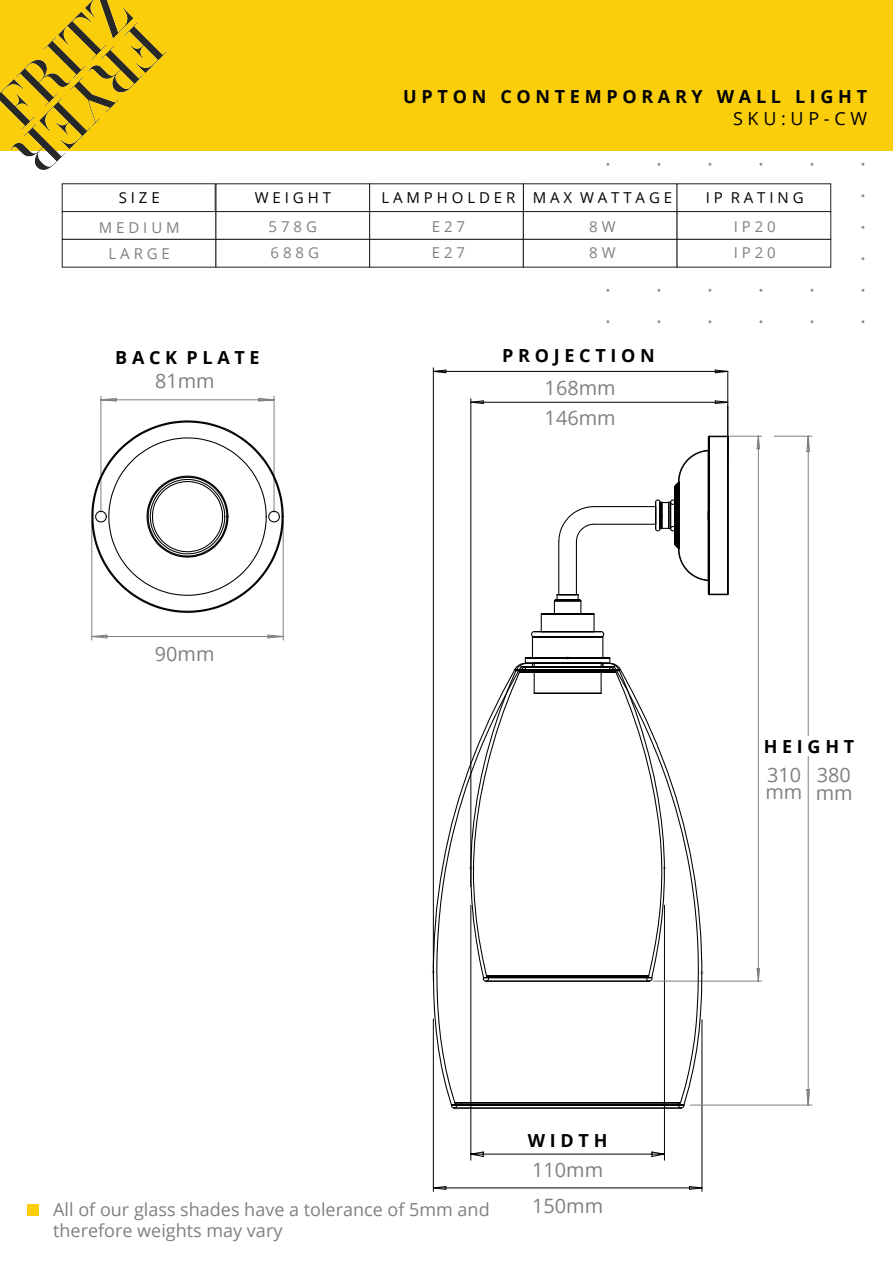
<style>
.page{position:relative;width:893px;height:1263px;background:#fff}
.page>*{position:absolute;margin:0;border:0;box-sizing:border-box;transform-origin:0 0}
.t1{font:19.8px "Open Sans";color:#808080}
.t2{font:18px/21.6px "Open Sans";color:#808080}
.t3{font:700 18px "Open Sans";color:#000}
.t4{font:18px "Open Sans";color:#000}
.t5{font:15px "Open Sans";color:#000}
.t6{font:15px "Open Sans";color:#808080}
</style>
<div class="page">
<div style="left:0;top:0;width:893px;height:150px;background:#face0b"></div>
<img style="left:0;top:0;width:182px;height:190px">
<svg style="left:91px;top:395px;width:193px;height:246px"></svg>
<div style="left:62px;top:183px;width:154px;height:30px;background:#fff"></div>
<div style="left:62px;top:211px;width:154px;height:29px;background:#fff;border:1px solid #231f20"></div>
<div style="left:216px;top:211px;width:154px;height:29px;background:#fff;border:1px solid #231f20"></div>
<div style="left:369px;top:211px;width:155px;height:29px;background:#fff;border:1px solid #231f20"></div>
<div style="left:523px;top:211px;width:154px;height:29px;background:#fff;border:1px solid #231f20"></div>
<div style="left:677px;top:211px;width:154px;height:29px;background:#fff;border:1px solid #231f20"></div>
<div style="left:62px;top:239px;width:154px;height:28px;background:#fff;border:1px solid #231f20"></div>
<div style="left:216px;top:239px;width:154px;height:28px;background:#fff;border:1px solid #231f20"></div>
<div style="left:369px;top:239px;width:155px;height:28px;background:#fff;border:1px solid #231f20"></div>
<div style="left:523px;top:239px;width:154px;height:28px;background:#fff;border:1px solid #231f20"></div>
<div style="left:677px;top:239px;width:154px;height:28px;background:#fff;border:1px solid #231f20"></div>
<svg style="left:470px;top:976px;width:195px;height:185px"></svg>
<svg style="left:689px;top:1186px;width:13px;height:4px"></svg>
<svg style="left:432px;top:1186px;width:15px;height:4px"></svg>
<hr style="left:433px;top:1187px;width:269px;height:1px;background:#000">
<hr style="left:702px;top:1020px;width:1px;height:171px;background:#000">
<hr style="left:433px;top:1019px;width:1px;height:172px;background:#000">
<svg style="left:714px;top:369px;width:15px;height:5px"></svg>
<svg style="left:432px;top:369px;width:15px;height:5px"></svg>
<hr style="left:433px;top:371px;width:295px;height:1px;background:#000">
<hr style="left:727px;top:371px;width:1px;height:78px;background:#000">
<hr style="left:433px;top:368px;width:1px;height:613px;background:#000">
<svg style="left:714px;top:400px;width:15px;height:4px"></svg>
<svg style="left:471px;top:400px;width:13px;height:4px"></svg>
<hr style="left:471px;top:402px;width:257px;height:1px;background:#000">
<hr style="left:470px;top:399px;width:1px;height:488px;background:#000">
<hr style="left:483px;top:977px;width:169px;height:1px;background:#000">
<hr style="left:516px;top:670px;width:103px;height:1px;background:#000">
<hr style="left:487px;top:975px;width:162px;height:1px;background:#000">
<hr style="left:519px;top:671px;width:97px;height:1px;background:#000">
<hr style="left:675px;top:486px;width:1px;height:58px;background:#000">
<hr style="left:676px;top:485px;width:1px;height:61px;background:#000">
<hr style="left:674px;top:486px;width:1px;height:58px;background:#000">
<hr style="left:678px;top:483px;width:1px;height:65px;background:#000">
<hr style="left:515px;top:669px;width:105px;height:1px;background:#000">
<hr style="left:451px;top:1104px;width:233px;height:1px;background:#000">
<hr style="left:455px;top:1102px;width:225px;height:1px;background:#000">
<hr style="left:534px;top:693px;width:67px;height:1px;background:#000">
<hr style="left:534px;top:663px;width:67px;height:1px;background:#000">
<hr style="left:525px;top:666px;width:85px;height:1px;background:#000">
<hr style="left:525px;top:672px;width:85px;height:1px;background:#000">
<hr style="left:534px;top:631px;width:67px;height:1px;background:#000">
<hr style="left:532px;top:636px;width:71px;height:1px;background:#000">
<hr style="left:532px;top:657px;width:71px;height:1px;background:#000">
<hr style="left:541px;top:613px;width:53px;height:1px;background:#000">
<hr style="left:486px;top:980px;width:163px;height:2px;background:#000">
<hr style="left:677px;top:485px;width:1px;height:61px;background:#000">
<svg style="left:674px;top:543px;width:16px;height:31px"></svg>
<svg style="left:674px;top:457px;width:16px;height:31px"></svg>
<hr style="left:454px;top:1107px;width:227px;height:1px;background:#000">
<svg style="left:432px;top:631px;width:103px;height:478px"></svg>
<svg style="left:541px;top:614px;width:1px;height:17px"></svg>
<svg style="left:593px;top:614px;width:110px;height:495px"></svg>
<hr style="left:594px;top:524px;width:62px;height:1px;background:#000">
<hr style="left:594px;top:506px;width:62px;height:1px;background:#000">
<hr style="left:576px;top:542px;width:1px;height:53px;background:#000">
<hr style="left:558px;top:542px;width:1px;height:53px;background:#000">
<svg style="left:553px;top:594px;width:29px;height:19px"></svg>
<svg style="left:558px;top:506px;width:37px;height:37px"></svg>
<svg style="left:654px;top:499px;width:20px;height:33px"></svg>
<svg style="left:690px;top:435px;width:123px;height:671px"></svg>
<div style="left:793px;top:736px;width:30px;height:20px;background:#fff"></div>
<div style="left:27px;top:1205px;width:11px;height:11px;background:#face0b"></div>
<p class="t3" style="left:403px;top:84px;width:465px">U P T O N C O N T E M P O R A R Y W A L L L I G H T</p>
<p class="t4" style="left:733px;top:106px;width:136px">S K U : U P - C W</p>
<p class="t5" style="left:119px;top:187px;width:43px">S I Z E</p>
<p class="t5" style="left:255px;top:187px;width:78px">W E I G H T</p>
<p class="t5" style="left:381px;top:187px;width:292px">L A M P H O L D E R M A X W A T T A G E</p>
<p class="t5" style="left:706px;top:187px;width:99px">I P R A T I N G</p>
<p class="t6" style="left:99px;top:217px;width:82px">M E D I U M</p>
<p class="t6" style="left:269px;top:217px;width:50px">5 7 8 G</p>
<p class="t6" style="left:432px;top:217px;width:35px">E 2 7</p>
<p class="t6" style="left:589px;top:217px;width:28px">8 W</p>
<p class="t6" style="left:734px;top:217px;width:44px">I P 2 0</p>
<p class="t6" style="left:109px;top:243px;width:63px">L A R G E</p>
<p class="t6" style="left:271px;top:243px;width:50px">6 8 8 G</p>
<p class="t6" style="left:432px;top:243px;width:35px">E 2 7</p>
<p class="t6" style="left:589px;top:243px;width:28px">8 W</p>
<p class="t6" style="left:734px;top:243px;width:44px">I P 2 0</p>
<p class="t3" style="left:115px;top:345px;width:146px">B A C K P L A T E</p>
<p class="t1" style="left:155px;top:367px;width:61px">81mm</p>
<p class="t1" style="left:155px;top:640px;width:61px">90mm</p>
<p class="t3" style="left:502px;top:342px;width:154px">P R O J E C T I O N</p>
<p class="t1" style="left:545px;top:374px;width:72px">168mm</p>
<p class="t1" style="left:545px;top:404px;width:72px">146mm</p>
<p class="t3" style="left:764px;top:734px;width:92px">H E I G H T</p>
<p class="t1" style="left:765px;top:779px;width:89px">mm mm</p>
<p class="t1" style="left:767px;top:761px;width:36px">310</p>
<p class="t1" style="left:817px;top:761px;width:36px">380</p>
<p class="t2" style="left:53px;top:1198px;width:438px">All of our glass shades have a tolerance of 5mm and therefore weights may vary</p>
<p class="t3" style="left:528px;top:1127px;width:81px">W I D T H</p>
<p class="t1" style="left:532px;top:1156px;width:72px">110mm</p>
<p class="t1" style="left:532px;top:1192px;width:72px">150mm</p>
</div>
